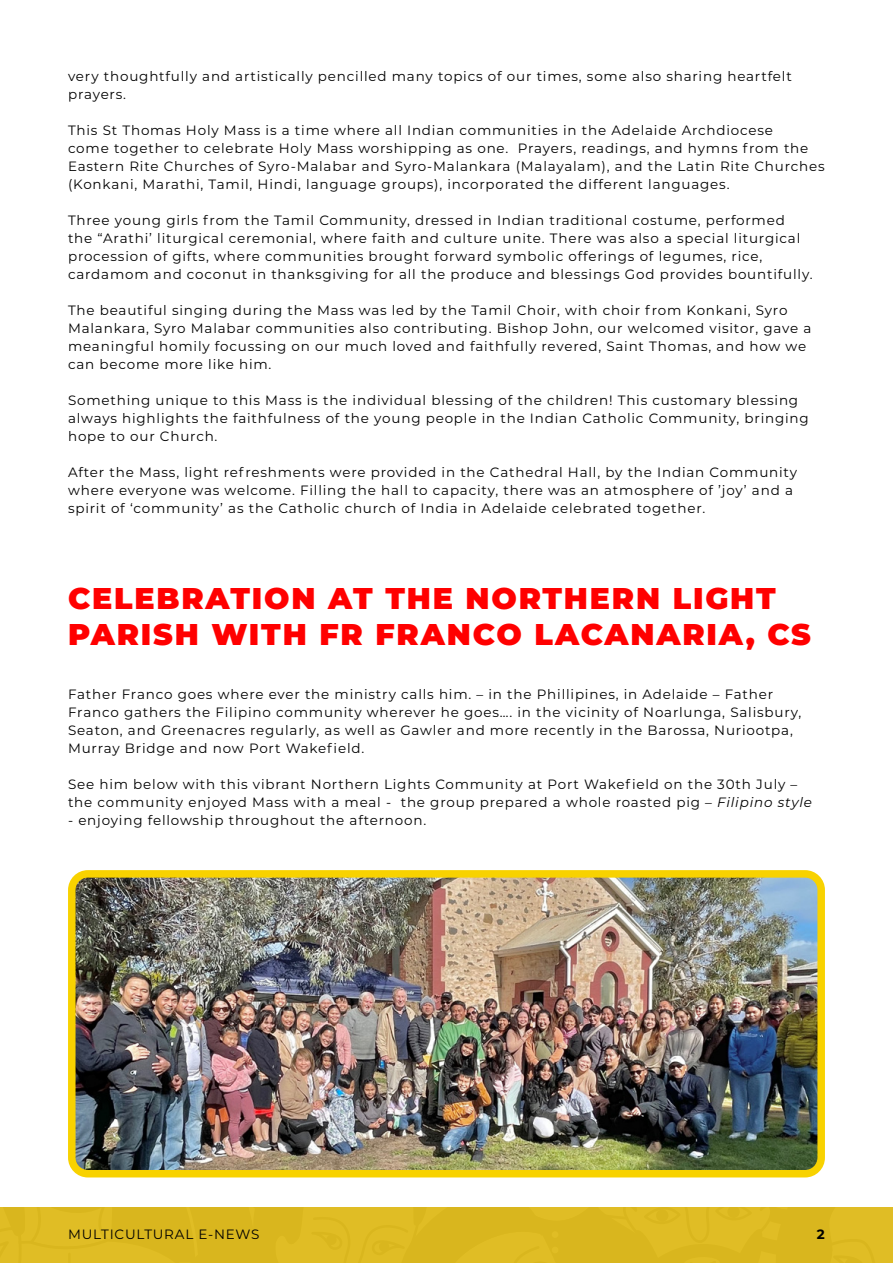
<style>
.page{position:relative;width:893px;height:1263px;background:#fff}
.page>*{position:absolute;margin:0;border:0;box-sizing:border-box;transform-origin:0 0}
.t1{font:900 30px/36px "Montserrat";letter-spacing:.06em;color:#f00}
.t2{font:13.5px/18px "Montserrat";letter-spacing:.06em;color:#000}
.t3{font:700 13.5px "Montserrat";color:#000}
.s1{font-style:italic}
</style>
<div class="page">
<div style="left:0;top:1207px;width:893px;height:56px;background:#d9b61e"></div>
<img style="left:77px;top:879px;width:739px;height:289px">
<div style="left:68px;top:870px;width:757px;height:307px;border:8px solid #f8d200;border-radius:16px"></div>
<p class="t2" style="left:68px;top:66px;width:725px">very thoughtfully and artistically pencilled many topics of our times, some also sharing heartfelt prayers.</p>
<p class="t2" style="left:68px;top:120px;width:758px">This St Thomas Holy Mass is a time where all Indian communities in the Adelaide Archdiocese<br>come together to celebrate Holy Mass worshipping as one. Prayers, readings, and hymns from the Eastern Rite Churches of Syro-Malabar and Syro-Malankara (Malayalam), and the Latin Rite Churches (Konkani, Marathi, Tamil, Hindi, language groups), incorporated the different languages.</p>
<p class="t2" style="left:68px;top:210px;width:746px">Three young girls from the Tamil Community, dressed in Indian traditional costume, performed the “Arathi’ liturgical ceremonial, where faith and culture unite. There was also a special liturgical procession of gifts, where communities brought forward symbolic offerings of legumes, rice, cardamom and coconut in thanksgiving for all the produce and blessings God provides bountifully.</p>
<p class="t2" style="left:68px;top:300px;width:745px">The beautiful singing during the Mass was led by the Tamil Choir, with choir from Konkani, Syro Malankara, Syro Malabar communities also contributing. Bishop John, our welcomed visitor, gave a meaningful homily focussing on our much loved and faithfully revered, Saint Thomas, and how we can become more like him.</p>
<p class="t2" style="left:68px;top:390px;width:742px">Something unique to this Mass is the individual blessing of the children! This customary blessing always highlights the faithfulness of the young people in the Indian Catholic Community, bringing hope to our Church.</p>
<p class="t2" style="left:68px;top:462px;width:731px">After the Mass, light refreshments were provided in the Cathedral Hall, by the Indian Community where everyone was welcome. Filling the hall to capacity, there was an atmosphere of ’joy’ and a spirit of ‘community’ as the Catholic church of India in Adelaide celebrated together.</p>
<p class="t1" style="left:68px;top:578px;width:744px">CELEBRATION AT THE NORTHERN LIGHT<br>PARISH WITH FR FRANCO LACANARIA, CS</p>
<p class="t2" style="left:68px;top:685px;width:735px">Father Franco goes where ever the ministry calls him. – in the Phillipines, in Adelaide – Father Franco gathers the Filipino community wherever he goes…. in the vicinity of Noarlunga, Salisbury, Seaton, and Greenacres regularly, as well as Gawler and more recently in the Barossa, Nuriootpa, Murray Bridge and now Port Wakefield.</p>
<p class="t2" style="left:68px;top:775px;width:745px">See him below with this vibrant Northern Lights Community at Port Wakefield on the 30th July – the community enjoyed Mass with a meal - the group prepared a whole roasted pig – <span class="s1">Filipino style</span></p>
<p class="t2" style="left:68px;top:811px;width:360px">- enjoying fellowship throughout the afternoon.</p>
<p class="t2" style="left:68px;top:1225px;width:193px">MULTICULTURAL E-NEWS</p>
<p class="t3" style="left:817px;top:1225px;width:9px">2</p>
</div>
